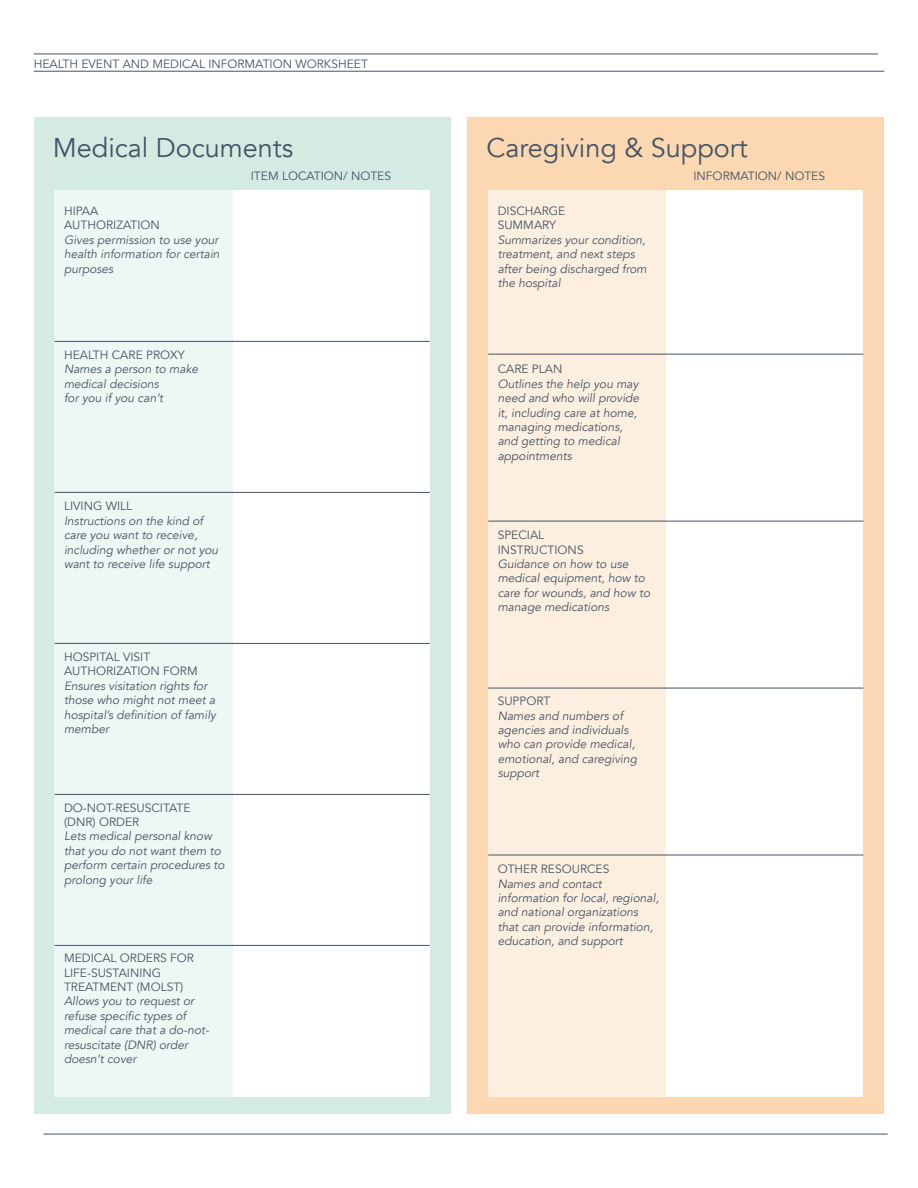
<style>
.page{position:relative;width:918px;height:1188px;background:#fff}
.page>*{position:absolute;margin:0;border:0;box-sizing:border-box;transform-origin:0 0}
.t1{font:27px "Avenir";color:#435464}
.t2{font:italic 12px/14.4px "Avenir";color:#435464}
.t3{font:12px/14.4px "Avenir";color:#435464}
</style>
<div class="page">
<div style="left:34px;top:118px;width:417px;height:996px;background:#d3ebe3"></div>
<div style="left:55px;top:190px;width:183px;height:906px;background:#edf7f3"></div>
<div style="left:233px;top:190px;width:197px;height:906px;background:#fff"></div>
<hr style="left:55px;top:341px;width:375px;height:1px;background:#435464">
<hr style="left:55px;top:492px;width:375px;height:1px;background:#435464">
<hr style="left:55px;top:643px;width:375px;height:1px;background:#435464">
<hr style="left:55px;top:945px;width:375px;height:1px;background:#435464">
<hr style="left:55px;top:794px;width:375px;height:1px;background:#435464">
<div style="left:467px;top:118px;width:417px;height:996px;background:#fbd7b2"></div>
<div style="left:488px;top:190px;width:184px;height:906px;background:#fdefe0"></div>
<div style="left:666px;top:190px;width:197px;height:906px;background:#fff"></div>
<hr style="left:488px;top:354px;width:375px;height:1px;background:#435464">
<hr style="left:488px;top:521px;width:375px;height:1px;background:#435464">
<hr style="left:488px;top:688px;width:375px;height:1px;background:#435464">
<hr style="left:488px;top:855px;width:375px;height:1px;background:#435464">
<hr style="left:34px;top:54px;width:844px;height:1px;background:#435464">
<hr style="left:34px;top:71px;width:850px;height:1px;background:#435464">
<hr style="left:44px;top:1134px;width:844px;height:1px;background:#435464">
<p class="t3" style="left:34px;top:56px;width:336px">HEALTH EVENT AND MEDICAL INFORMATION WORKSHEET</p>
<h1 class="t1" style="left:53px;top:131px;width:242px">Medical Documents</h1>
<p class="t3" style="left:64px;top:204px;width:97px">HIPAA<br>AUTHORIZATION</p>
<p class="t2" style="left:64px;top:233px;width:157px;text-align:justify">Gives permission to use your health information for certain purposes</p>
<p class="t3" style="left:64px;top:348px;width:122px">HEALTH CARE PROXY</p>
<p class="t2" style="left:64px;top:362px;width:136px">Names a person to make medical decisions<br>for you if you can’t</p>
<p class="t3" style="left:251px;top:169px;width:142px">ITEM LOCATION/ NOTES</p>
<p class="t3" style="left:64px;top:499px;width:70px">LIVING WILL</p>
<p class="t2" style="left:64px;top:514px;width:156px">Instructions on the kind of care you want to receive, including whether or not you want to receive life support</p>
<p class="t3" style="left:64px;top:650px;width:135px">HOSPITAL VISIT<br>AUTHORIZATION FORM</p>
<p class="t2" style="left:64px;top:679px;width:153px">Ensures visitation rights for those who might not meet a hospital’s definition of family member</p>
<p class="t3" style="left:64px;top:801px;width:128px">DO-NOT-RESUSCITATE (DNR) ORDER</p>
<p class="t2" style="left:64px;top:829px;width:162px">Lets medical personal know that you do not want them to perform certain procedures to prolong your life</p>
<p class="t3" style="left:64px;top:951px;width:131px">MEDICAL ORDERS FOR<br>LIFE-SUSTAINING<br>TREATMENT (MOLST)</p>
<p class="t2" style="left:64px;top:994px;width:147px">Allows you to request or refuse specific types of medical care that a do-not&shy;resuscitate (DNR) order doesn’t cover</p>
<h1 class="t1" style="left:486px;top:131px;width:263px">Caregiving &amp; Support</h1>
<p class="t3" style="left:498px;top:204px;width:69px">DISCHARGE<br>SUMMARY</p>
<p class="t2" style="left:498px;top:233px;width:151px">Summarizes your condition, treatment, and next steps after being discharged from the hospital</p>
<p class="t3" style="left:498px;top:362px;width:66px">CARE PLAN</p>
<p class="t2" style="left:498px;top:377px;width:143px">Outlines the help you may need and who will provide it, including care at home, managing medications, and getting to medical appointments</p>
<p class="t3" style="left:498px;top:528px;width:87px">SPECIAL<br>INSTRUCTIONS</p>
<p class="t2" style="left:498px;top:557px;width:154px">Guidance on how to use medical equipment, how to care for wounds, and how to manage medications</p>
<p class="t3" style="left:498px;top:694px;width:54px">SUPPORT</p>
<p class="t2" style="left:498px;top:708px;width:141px">Names and numbers of agencies and individuals who can provide medical, emotional, and caregiving support</p>
<p class="t3" style="left:498px;top:862px;width:113px">OTHER RESOURCES</p>
<p class="t2" style="left:498px;top:876px;width:163px">Names and contact information for local, regional, and national organizations that can provide information, education, and support</p>
<p class="t3" style="left:693px;top:169px;width:133px">INFORMATION/ NOTES</p>
</div>
